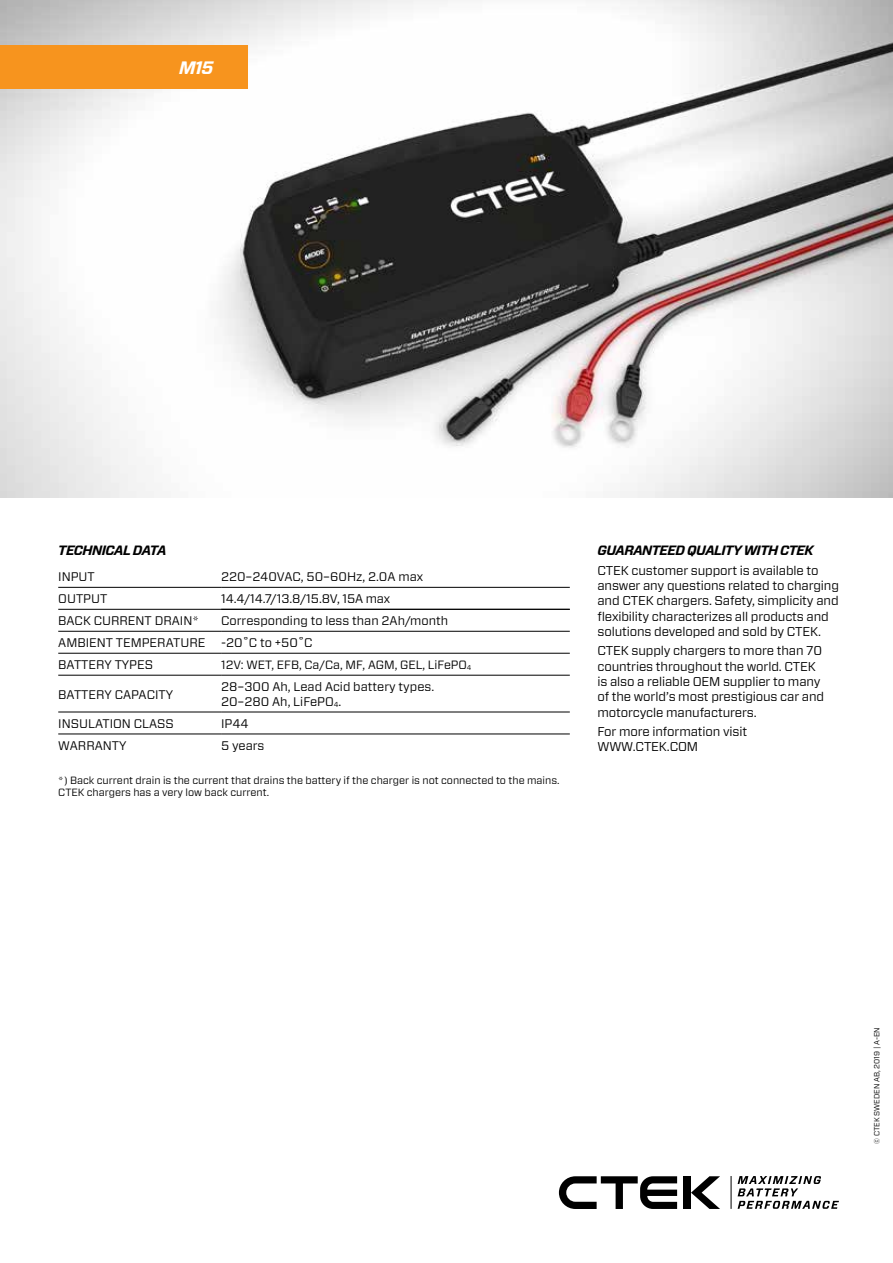
<style>
.page{position:relative;width:893px;height:1263px;background:#fff}
.page>*{position:absolute;margin:0;border:0;box-sizing:border-box;transform-origin:0 0}
.t1{font:italic 700 18px "Forza";color:#fff}
.t2{font:italic 700 13.5px "Forza";letter-spacing:-.04em;color:#000}
.t3{font:12.75px/15.3px "Forza";letter-spacing:-.01em;color:#000}
.t4{font:12.45px/14.9px "Forza";color:#000}
.t5{font:12px "Forza";color:#000}
.t6{font:10.5px/12.6px "Forza";color:#000}
.t7{font:7.5px "Forza";color:#000}
</style>
<div class="page">
<img style="left:0;top:0;width:893px;height:497px">
<div style="left:684px;top:1176px;width:7px;height:33px;background:#000"></div>
<svg style="left:691px;top:1176px;width:29px;height:33px"></svg>
<svg style="left:559px;top:1176px;width:118px;height:33px"></svg>
<svg style="left:738px;top:1176px;width:101px;height:33px"></svg>
<hr style="left:731px;top:1176px;width:1px;height:33px;background:#000">
<div style="left:0;top:45px;width:248px;height:44px;background:#f7941e"></div>
<hr style="left:58px;top:587px;width:163px;height:1px;background:#000">
<hr style="left:221px;top:587px;width:349px;height:1px;background:#000">
<hr style="left:58px;top:609px;width:163px;height:1px;background:#000">
<hr style="left:58px;top:631px;width:163px;height:1px;background:#000">
<hr style="left:221px;top:631px;width:349px;height:1px;background:#000">
<hr style="left:58px;top:653px;width:163px;height:1px;background:#000">
<hr style="left:221px;top:653px;width:349px;height:1px;background:#000">
<hr style="left:58px;top:675px;width:163px;height:1px;background:#000">
<hr style="left:221px;top:675px;width:349px;height:1px;background:#000">
<hr style="left:58px;top:712px;width:163px;height:1px;background:#000">
<hr style="left:221px;top:712px;width:349px;height:1px;background:#000">
<hr style="left:58px;top:733px;width:163px;height:1px;background:#000">
<hr style="left:221px;top:733px;width:349px;height:1px;background:#000">
<hr style="left:221px;top:609px;width:349px;height:1px;background:#000">
<h1 class="t1" style="left:179px;top:56px;width:36px">M15</h1>
<p class="t2" style="left:58px;top:541px;width:110px">TECHNICAL DATA</p>
<p class="t4" style="left:58px;top:569px;width:38px">INPUT</p>
<p class="t4" style="left:221px;top:569px;width:204px">220–240VAC, 50–60Hz, 2.0A max</p>
<p class="t4" style="left:58px;top:591px;width:51px">OUTPUT</p>
<p class="t4" style="left:221px;top:591px;width:171px">14.4/14.7/13.8/15.8V, 15A max</p>
<p class="t4" style="left:58px;top:613px;width:142px">BACK CURRENT DRAIN*</p>
<p class="t4" style="left:221px;top:613px;width:229px">Corresponding to less than 2Ah/month</p>
<p class="t4" style="left:58px;top:635px;width:149px">AMBIENT TEMPERATURE</p>
<p class="t4" style="left:221px;top:635px;width:93px">-20˚C to +50˚C</p>
<p class="t4" style="left:58px;top:657px;width:96px">BATTERY TYPES</p>
<p class="t5" style="left:221px;top:657px;width:252px">12V: WET, EFB, Ca/Ca, MF, AGM, GEL, LiFePO<sub>4</sub></p>
<p class="t4" style="left:58px;top:687px;width:116px">BATTERY CAPACITY</p>
<p class="t4" style="left:221px;top:679px;width:215px">28–300 Ah, Lead Acid battery types.<br>20–280 Ah, LiFePO<sub>4</sub>.</p>
<p class="t4" style="left:58px;top:716px;width:117px">INSULATION CLASS</p>
<p class="t4" style="left:221px;top:716px;width:29px">IP44</p>
<p class="t4" style="left:58px;top:738px;width:70px">WARRANTY</p>
<p class="t4" style="left:221px;top:738px;width:45px">5 years</p>
<p class="t6" style="left:58px;top:774px;width:503px">*) Back current drain is the current that drains the battery if the charger is not connected to the mains.<br>CTEK chargers has a very low back current.</p>
<p class="t2" style="left:597px;top:541px;width:218px">GUARANTEED QUALITY WITH CTEK</p>
<p class="t3" style="left:597px;top:562px;width:243px">CTEK customer support is available to answer any questions related to charging and CTEK chargers. Safety, simplicity and flexibility characterizes all products and solutions developed and sold by CTEK.</p>
<p class="t3" style="left:597px;top:643px;width:228px">CTEK supply chargers to more than 70 countries throughout the world. CTEK is also a reliable OEM supplier to many of the world’s most prestigious car and motorcycle manufacturers.</p>
<p class="t3" style="left:597px;top:724px;width:151px">For more information visit<br>WWW.CTEK.COM</p>
<p class="t7" style="left:872px;top:1144px;width:118px;rotate:-90deg">© CTEK SWEDEN AB, 2019 | A-EN</p>
</div>
